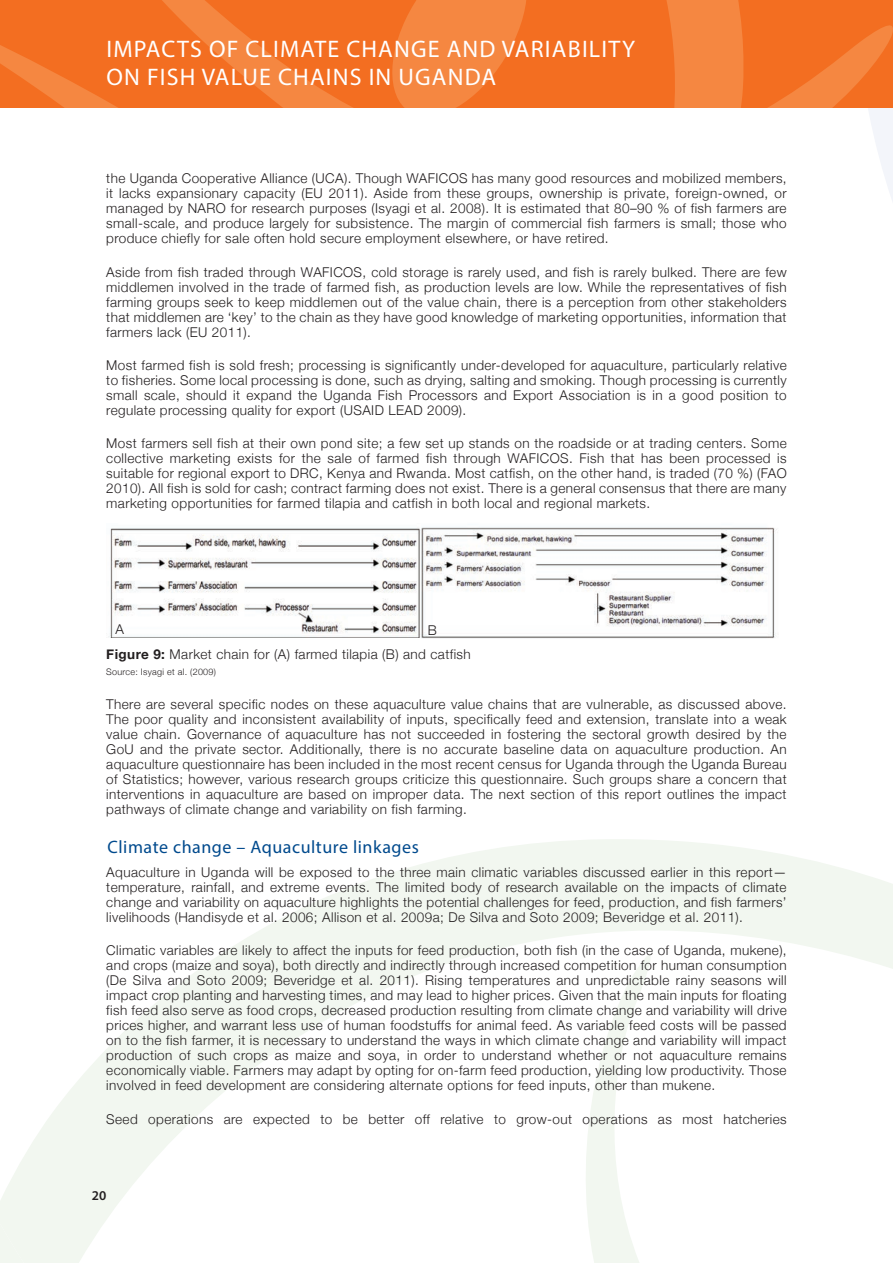
<style>
.page{position:relative;width:893px;height:1263px;background:#fff}
.page>*{position:absolute;margin:0;border:0;box-sizing:border-box;transform-origin:0 0}
.t1{font:24px/28.8px "Myriad Pro";letter-spacing:.05em;color:#fff}
.t2{font:18px "Myriad Pro";letter-spacing:.03em;color:#004a8d}
.t3{font:300 13.5px/15px "Helvetica Neue";letter-spacing:.03em;color:#231f20;text-align:justify}
.t4{font:600 13.5px "Myriad Pro";color:#231f20}
.t5{font:300 9px "Helvetica Neue";letter-spacing:.03em;color:#231f20}
.s1{font-weight:700}
</style>
<div class="page">
<svg style="left:0;top:839px;width:893px;height:424px"></svg>
<svg style="left:0;top:1223px;width:24px;height:40px"></svg>
<svg style="left:868px;top:108px;width:25px;height:93px"></svg>
<img style="left:108px;top:528px;width:314px;height:110px">
<img style="left:422px;top:527px;width:356px;height:112px">
<svg style="left:0;top:0;width:893px;height:108px;background:#f3752b"></svg>
<h1 class="t1" style="left:107px;top:34px;width:530px">IMPACTS OF CLIMATE CHANGE AND VARIABILITY<br>ON FISH VALUE CHAINS IN UGANDA</h1>
<p class="t3" style="left:106px;top:170px;width:682px">the Uganda Cooperative Alliance (UCA). Though WAFICOS has many good resources and mobilized members, it lacks expansionary capacity (EU 2011). Aside from these groups, ownership is private, foreign-owned, or managed by NARO for research purposes (Isyagi et al. 2008). It is estimated that 80–90 % of fish farmers are small-scale, and produce largely for subsistence. The margin of commercial fish farmers is small; those who produce chiefly for sale often hold secure employment elsewhere, or have retired.</p>
<p class="t3" style="left:106px;top:263px;width:682px">Aside from fish traded through WAFICOS, cold storage is rarely used, and fish is rarely bulked. There are few middlemen involved in the trade of farmed fish, as production levels are low. While the representatives of fish farming groups seek to keep middlemen out of the value chain, there is a perception from other stakeholders that middlemen are ‘key’ to the chain as they have good knowledge of marketing opportunities, information that farmers lack (EU 2011).</p>
<p class="t3" style="left:106px;top:357px;width:682px">Most farmed fish is sold fresh; processing is significantly under-developed for aquaculture, particularly relative to fisheries. Some local processing is done, such as drying, salting and smoking. Though processing is currently small scale, should it expand the Uganda Fish Processors and Export Association is in a good position to regulate processing quality for export (USAID LEAD 2009).</p>
<p class="t3" style="left:106px;top:435px;width:682px">Most farmers sell fish at their own pond site; a few set up stands on the roadside or at trading centers. Some collective marketing exists for the sale of farmed fish through WAFICOS. Fish that has been processed is suitable for regional export to DRC, Kenya and Rwanda. Most catfish, on the other hand, is traded (70 %) (FAO 2010). All fish is sold for cash; contract farming does not exist. There is a general consensus that there are many marketing opportunities for farmed tilapia and catfish in both local and regional markets.</p>
<p class="t3" style="left:116px;top:621px;width:10px">A</p>
<p class="t3" style="left:428px;top:622px;width:11px">B</p>
<p class="t3" style="left:106px;top:646px;width:366px"><span class="s1">Figure 9:</span> Market chain for (A) farmed tilapia (B) and catfish</p>
<p class="t5" style="left:106px;top:665px;width:111px">Source: Isyagi et al. (2009)</p>
<p class="t3" style="left:106px;top:696px;width:682px">There are several specific nodes on these aquaculture value chains that are vulnerable, as discussed above.<br>The poor quality and inconsistent availability of inputs, specifically feed and extension, translate into a weak value chain. Governance of aquaculture has not succeeded in fostering the sectoral growth desired by the GoU and the private sector. Additionally, there is no accurate baseline data on aquaculture production. An aquaculture questionnaire has been included in the most recent census for Uganda through the Uganda Bureau of Statistics; however, various research groups criticize this questionnaire. Such groups share a concern that interventions in aquaculture are based on improper data. The next section of this report outlines the impact pathways of climate change and variability on fish farming.</p>
<h2 class="t2" style="left:108px;top:835px;width:313px">Climate change – Aquaculture linkages</h2>
<p class="t3" style="left:106px;top:864px;width:682px">Aquaculture in Uganda will be exposed to the three main climatic variables discussed earlier in this report— temperature, rainfall, and extreme events. The limited body of research available on the impacts of climate change and variability on aquaculture highlights the potential challenges for feed, production, and fish farmers’ livelihoods (Handisyde et al. 2006; Allison et al. 2009a; De Silva and Soto 2009; Beveridge et al. 2011).</p>
<p class="t3" style="left:106px;top:942px;width:682px">Climatic variables are likely to affect the inputs for feed production, both fish (in the case of Uganda, mukene), and crops (maize and soya), both directly and indirectly through increased competition for human consumption (De Silva and Soto 2009; Beveridge et al. 2011). Rising temperatures and unpredictable rainy seasons will impact crop planting and harvesting times, and may lead to higher prices. Given that the main inputs for floating fish feed also serve as food crops, decreased production resulting from climate change and variability will drive prices higher, and warrant less use of human foodstuffs for animal feed. As variable feed costs will be passed on to the fish farmer, it is necessary to understand the ways in which climate change and variability will impact production of such crops as maize and soya, in order to understand whether or not aquaculture remains economically viable. Farmers may adapt by opting for on-farm feed production, yielding low productivity. Those involved in feed development are considering alternate options for feed inputs, other than mukene.</p>
<p class="t3" style="left:106px;top:1111px;width:682px">Seed operations are expected to be better off relative to grow-out operations as most hatcheries</p>
<p class="t4" style="left:92px;top:1186px;width:16px">20</p>
</div>
